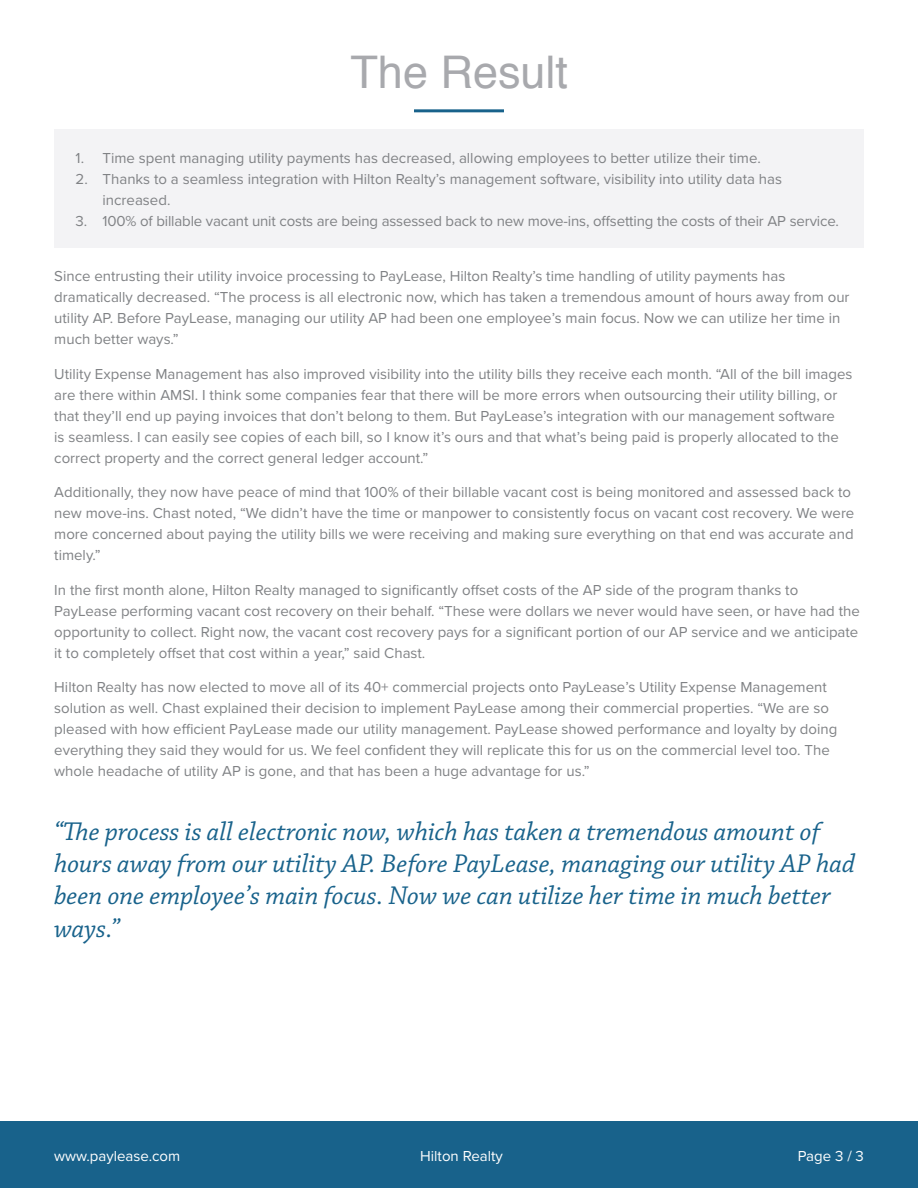
<style>
.page{position:relative;width:918px;height:1188px;background:#fff}
.page>*{position:absolute;margin:0;border:0;box-sizing:border-box;transform-origin:0 0}
.t1{font:45px "Helvetica";color:#a8a9ad}
.t2{font:italic 27px/32.4px "Chaparral Pro";color:#18628b}
.t3{font:15px/21px "Proxima Nova";color:#808285}
.t4{font:15px "Proxima Nova";color:#fff}
</style>
<div class="page">
<div style="left:0;top:1121px;width:918px;height:67px;background:#18628b"></div>
<hr style="left:414px;top:109px;width:90px;height:3px;background:#18628b">
<div style="left:54px;top:130px;width:810px;height:118px;background:#f3f3f5"></div>
<p class="t1" style="left:350px;top:37px;width:219px">The Result</p>
<p class="t3" style="left:76px;top:147px;width:687px">1. Time spent managing utility payments has decreased, allowing employees to better utilize their time.</p>
<p class="t3" style="left:103px;top:168px;width:681px;text-indent:-27px">2. Thanks to a seamless integration with Hilton Realty’s management software, visibility into utility data has increased.</p>
<p class="t3" style="left:76px;top:210px;width:765px">3. 100% of billable vacant unit costs are being assessed back to new move-ins, offsetting the costs of their AP service.</p>
<p class="t3" style="left:54px;top:265px;width:797px">Since entrusting their utility invoice processing to PayLease, Hilton Realty’s time handling of utility payments has dramatically decreased. “The process is all electronic now, which has taken a tremendous amount of hours away from our utility AP. Before PayLease, managing our utility AP had been one employee’s main focus. Now we can utilize her time in much better ways.”</p>
<p class="t3" style="left:54px;top:363px;width:800px">Utility Expense Management has also improved visibility into the utility bills they receive each month. “All of the bill images are there within AMSI. I think some companies fear that there will be more errors when outsourcing their utility billing, or that they’ll end up paying invoices that don’t belong to them. But PayLease’s integration with our management software<br>is seamless. I can easily see copies of each bill, so I know it’s ours and that what’s being paid is properly allocated to the correct property and the correct general ledger account.”</p>
<p class="t3" style="left:54px;top:481px;width:802px">Additionally, they now have peace of mind that 100% of their billable vacant cost is being monitored and assessed back to new move-ins. Chast noted, “We didn’t have the time or manpower to consistently focus on vacant cost recovery. We were more concerned about paying the utility bills we were receiving and making sure everything on that end was accurate and timely.”</p>
<p class="t3" style="left:54px;top:579px;width:807px">In the first month alone, Hilton Realty managed to significantly offset costs of the AP side of the program thanks to PayLease performing vacant cost recovery on their behalf. “These were dollars we never would have seen, or have had the opportunity to collect. Right now, the vacant cost recovery pays for a significant portion of our AP service and we anticipate it to completely offset that cost within a year,” said Chast.</p>
<p class="t3" style="left:54px;top:676px;width:785px">Hilton Realty has now elected to move all of its 40+ commercial projects onto PayLease’s Utility Expense Management solution as well. Chast explained their decision to implement PayLease among their commercial properties. “We are so pleased with how efficient PayLease made our utility management. PayLease showed performance and loyalty by doing everything they said they would for us. We feel confident they will replicate this for us on the commercial level too. The whole headache of utility AP is gone, and that has been a huge advantage for us.”</p>
<p class="t2" style="left:54px;top:816px;width:803px">“The process is all electronic now, which has taken a tremendous amount of hours away from our utility AP. Before PayLease, managing our utility AP had been one employee’s main focus. Now we can utilize her time in much better ways.”</p>
<p class="t4" style="left:54px;top:1145px;width:128px">www.paylease.com</p>
<p class="t4" style="left:420px;top:1145px;width:84px">Hilton Realty</p>
<p class="t4" style="left:798px;top:1145px;width:68px">Page 3 / 3</p>
</div>
